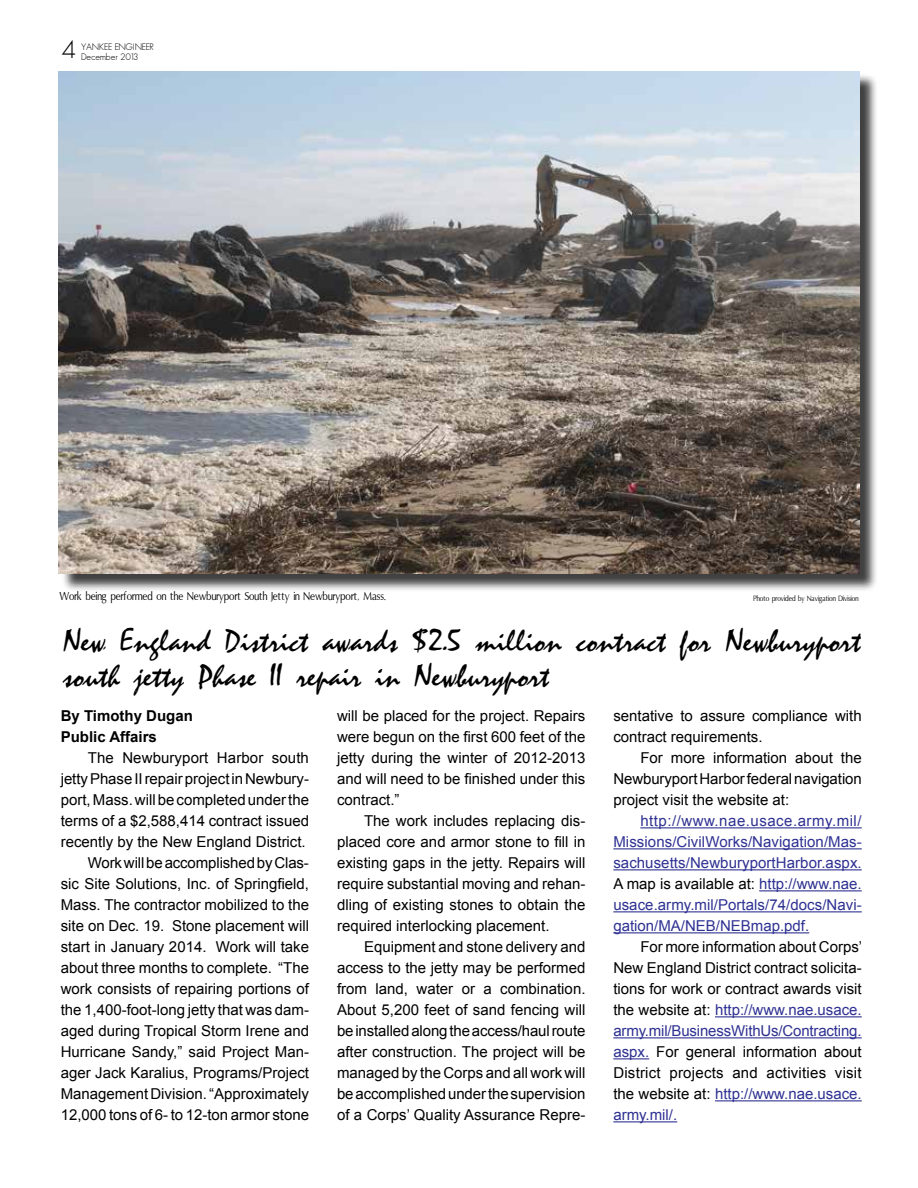
<style>
.page{position:relative;width:918px;height:1188px;background:#fff}
.page>*{position:absolute;margin:0;border:0;box-sizing:border-box;transform-origin:0 0}
.t1{font:28.5px/34.2px "Mistral AV";color:#000}
.t2{font:300 24px "Futura";color:#000}
.t3{font:15px/21px "Arial";color:#000;text-align:justify}
.t4{font:15px/21px "Arial";letter-spacing:.005em;color:#2e3192;text-align:justify}
.t5{font:700 15px/21px "Arial";color:#000}
.t6{font:13.5px "Oxford Th";color:#000}
.t7{font:9px "Oxford Th";color:#000}
.t8{font:300 9px/10.8px "Futura";color:#000}
.s1{color:#000}
.s2{color:#2e3192}
</style>
<div class="page">
<div style="left:61px;top:74px;width:817px;height:519px;background:#000;opacity:.75"></div>
<img style="left:58px;top:71px;width:802px;height:503px">
<hr style="left:640px;top:827px;width:222px;height:1px;background:#2e3192">
<hr style="left:613px;top:848px;width:249px;height:1px;background:#2e3192">
<hr style="left:613px;top:869px;width:249px;height:1px;background:#2e3192">
<hr style="left:759px;top:890px;width:103px;height:1px;background:#2e3192">
<hr style="left:613px;top:911px;width:249px;height:1px;background:#2e3192">
<hr style="left:613px;top:932px;width:196px;height:1px;background:#2e3192">
<hr style="left:715px;top:1016px;width:147px;height:1px;background:#2e3192">
<hr style="left:613px;top:1037px;width:249px;height:1px;background:#2e3192">
<hr style="left:613px;top:1058px;width:36px;height:1px;background:#2e3192">
<hr style="left:715px;top:1100px;width:147px;height:1px;background:#2e3192">
<hr style="left:613px;top:1121px;width:64px;height:1px;background:#2e3192">
<h2 class="t2" style="left:61px;top:34px;width:17px">4</h2>
<p class="t8" style="left:81px;top:41px;width:74px">YANKEE ENGINEER<br>December 2013</p>
<p class="t6" style="left:59px;top:589px;width:328px">Work being performed on the Newburyport South Jetty in Newburyport, Mass.</p>
<p class="t7" style="left:753px;top:593px;width:107px">Photo provided by Navigation Division</p>
<h1 class="t1" style="left:63px;top:624px;width:799px">New England District awards $2.5 million contract for Newburyport south jetty Phase II repair in Newburyport</h1>
<p class="t3" style="left:613px;top:706px;width:250px">sentative to assure compliance with contract requirements.</p>
<p class="t3" style="left:613px;top:748px;width:250px;text-indent:27px">For more information about the Newburyport Harbor federal navigation project visit the website at:</p>
<p class="t4" style="left:613px;top:811px;width:250px;text-indent:27px">http://www.nae.usace.army.mil/ Missions/CivilWorks/Navigation/Mas&shy;sachusetts/NewburyportHarbor.aspx.<br><span class="s1">A map is available at:</span> http://www.nae. usace.army.mil/Portals/74/docs/Navi&shy;gation/MA/NEB/NEBmap.pdf.</p>
<p class="t3" style="left:613px;top:937px;width:250px;text-indent:27px">For more information about Corps’ New England District contract solicita&shy;tions for work or contract awards visit the website at: <span class="s2">http://www.nae.usace. army.mil/BusinessWithUs/Contracting. aspx.</span> For general information about District projects and activities visit the website at: <span class="s2">http://www.nae.usace. army.mil/.</span></p>
<p class="t3" style="left:337px;top:706px;width:250px">will be placed for the project. Repairs were begun on the first 600 feet of the jetty during the winter of 2012-2013 and will need to be finished under this contract.”</p>
<p class="t3" style="left:337px;top:811px;width:250px;text-indent:27px">The work includes replacing dis&shy;placed core and armor stone to fill in existing gaps in the jetty. Repairs will require substantial moving and rehan&shy;dling of existing stones to obtain the required interlocking placement.</p>
<p class="t3" style="left:337px;top:937px;width:250px;text-indent:27px">Equipment and stone delivery and access to the jetty may be performed from land, water or a combination.<br>About 5,200 feet of sand fencing will be installed along the access/haul route after construction. The project will be managed by the Corps and all work will be accomplished under the supervision of a Corps’ Quality Assurance Repre-</p>
<p class="t5" style="left:61px;top:706px;width:134px">By Timothy Dugan<br>Public Affairs</p>
<p class="t3" style="left:61px;top:748px;width:250px;text-align:right">The Newburyport Harbor south jetty Phase II repair project in Newbury&shy;port, Mass. will be completed under the terms of a $2,588,414 contract issued recently by the New England District.<br>Work will be accomplished by Clas-<br>sic Site Solutions, Inc. of Springfield, Mass. The contractor mobilized to the site on Dec. 19. Stone placement will start in January 2014. Work will take about three months to complete. “The work consists of repairing portions of the 1,400-foot-long jetty that was dam&shy;aged during Tropical Storm Irene and Hurricane Sandy,” said Project Man&shy;ager Jack Karalius, Programs/Project Management Division. “Approximately 12,000 tons of 6- to 12-ton armor stone</p>
</div>
